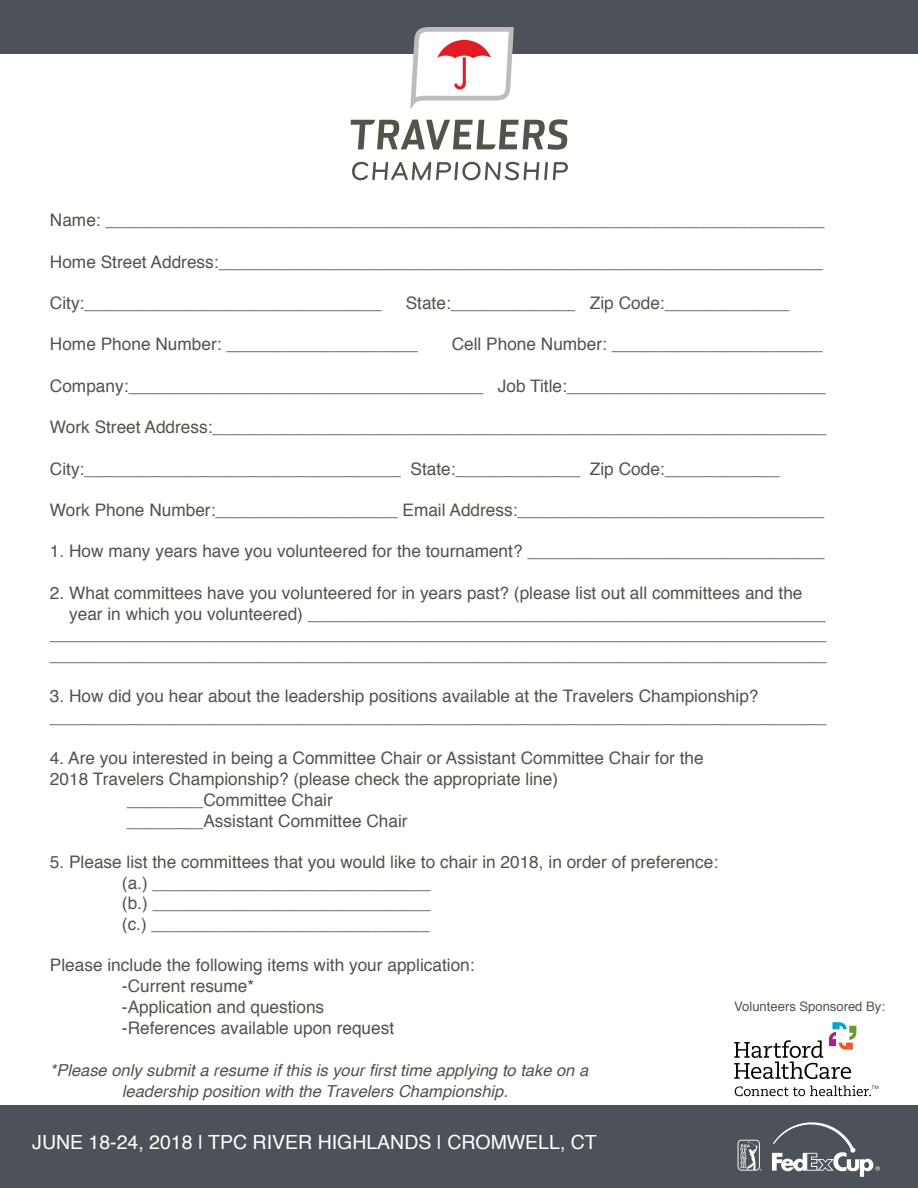
<style>
.page{position:relative;width:918px;height:1188px;background:#fff}
.page>*{position:absolute;margin:0;border:0;box-sizing:border-box;transform-origin:0 0}
.t1{font:19.5px "Helvetica";color:#fff}
.t2{font:17.25px/20.7px "Helvetica";color:#54534a}
.t3{font:italic 16.5px "Helvetica";color:#54534a}
.t4{font:13.05px "Helvetica";color:#54534a}
</style>
<div class="page">
<div style="left:0;top:0;width:918px;height:54px;background:#4d525a"></div>
<div style="left:0;top:1106px;width:918px;height:82px;background:#4d525a"></div>
<svg style="left:738px;top:1140px;width:24px;height:31px"></svg>
<svg style="left:772px;top:1122px;width:108px;height:55px"></svg>
<svg style="left:351px;top:119px;width:217px;height:31px"></svg>
<svg style="left:352px;top:162px;width:216px;height:18px"></svg>
<svg style="left:410px;top:27px;width:104px;height:82px"></svg>
<svg style="left:735px;top:1086px;width:143px;height:10px"></svg>
<svg style="left:734px;top:1022px;width:122px;height:57px"></svg>
<p class="t2" style="left:50px;top:210px;width:776px">Name: ___________________________________________________________________________</p>
<p class="t2" style="left:50px;top:252px;width:774px">Home Street Address:_______________________________________________________________</p>
<p class="t2" style="left:50px;top:293px;width:333px">City:_______________________________</p>
<p class="t2" style="left:406px;top:293px;width:385px">State:_____________ Zip Code:_____________</p>
<p class="t2" style="left:50px;top:335px;width:370px">Home Phone Number: ____________________</p>
<p class="t2" style="left:452px;top:335px;width:373px">Cell Phone Number: ______________________</p>
<p class="t2" style="left:50px;top:376px;width:777px">Company:_____________________________________ Job Title:___________________________</p>
<p class="t2" style="left:50px;top:417px;width:778px">Work Street Address:________________________________________________________________</p>
<p class="t2" style="left:50px;top:459px;width:731px">City:_________________________________ State:_____________ Zip Code:____________</p>
<p class="t2" style="left:50px;top:500px;width:776px">Work Phone Number:___________________ Email Address:________________________________</p>
<p class="t2" style="left:50px;top:542px;width:776px">1. How many years have you volunteered for the tournament? _______________________________</p>
<p class="t2" style="left:50px;top:583px;width:754px">2. What committees have you volunteered for in years past? (please list out all committees and the</p>
<p class="t2" style="left:69px;top:604px;width:758px">year in which you volunteered) ______________________________________________________</p>
<p class="t2" style="left:50px;top:624px;width:778px">_________________________________________________________________________________</p>
<p class="t2" style="left:50px;top:645px;width:778px">_________________________________________________________________________________</p>
<p class="t2" style="left:50px;top:686px;width:710px">3. How did you hear about the leadership positions available at the Travelers Championship?</p>
<p class="t2" style="left:50px;top:707px;width:778px">_________________________________________________________________________________</p>
<p class="t2" style="left:50px;top:749px;width:655px">4. Are you interested in being a Committee Chair or Assistant Committee Chair for the<br>2018 Travelers Championship? (please check the appropriate line)</p>
<p class="t2" style="left:127px;top:790px;width:208px">________Committee Chair</p>
<p class="t2" style="left:127px;top:811px;width:282px">________Assistant Committee Chair</p>
<p class="t2" style="left:50px;top:852px;width:670px">5. Please list the committees that you would like to chair in 2018, in order of preference:</p>
<p class="t2" style="left:122px;top:873px;width:310px">(a.) _____________________________</p>
<p class="t2" style="left:122px;top:893px;width:310px">(b.) _____________________________</p>
<p class="t2" style="left:122px;top:914px;width:309px">(c.) _____________________________</p>
<p class="t2" style="left:50px;top:956px;width:426px">Please include the following items with your application:</p>
<p class="t2" style="left:122px;top:976px;width:134px">-Current resume*</p>
<p class="t2" style="left:122px;top:997px;width:204px">-Application and questions</p>
<p class="t2" style="left:122px;top:1019px;width:274px">-References available upon request</p>
<p class="t3" style="left:50px;top:1057px;width:540px">*Please only submit a resume if this is your first time applying to take on a</p>
<p class="t3" style="left:122px;top:1079px;width:388px">leadership position with the Travelers Championship.</p>
<p class="t4" style="left:734px;top:996px;width:152px">Volunteers Sponsored By:</p>
<p class="t1" style="left:32px;top:1128px;width:566px">JUNE 18-24, 2018 | TPC RIVER HIGHLANDS | CROMWELL, CT</p>
</div>
